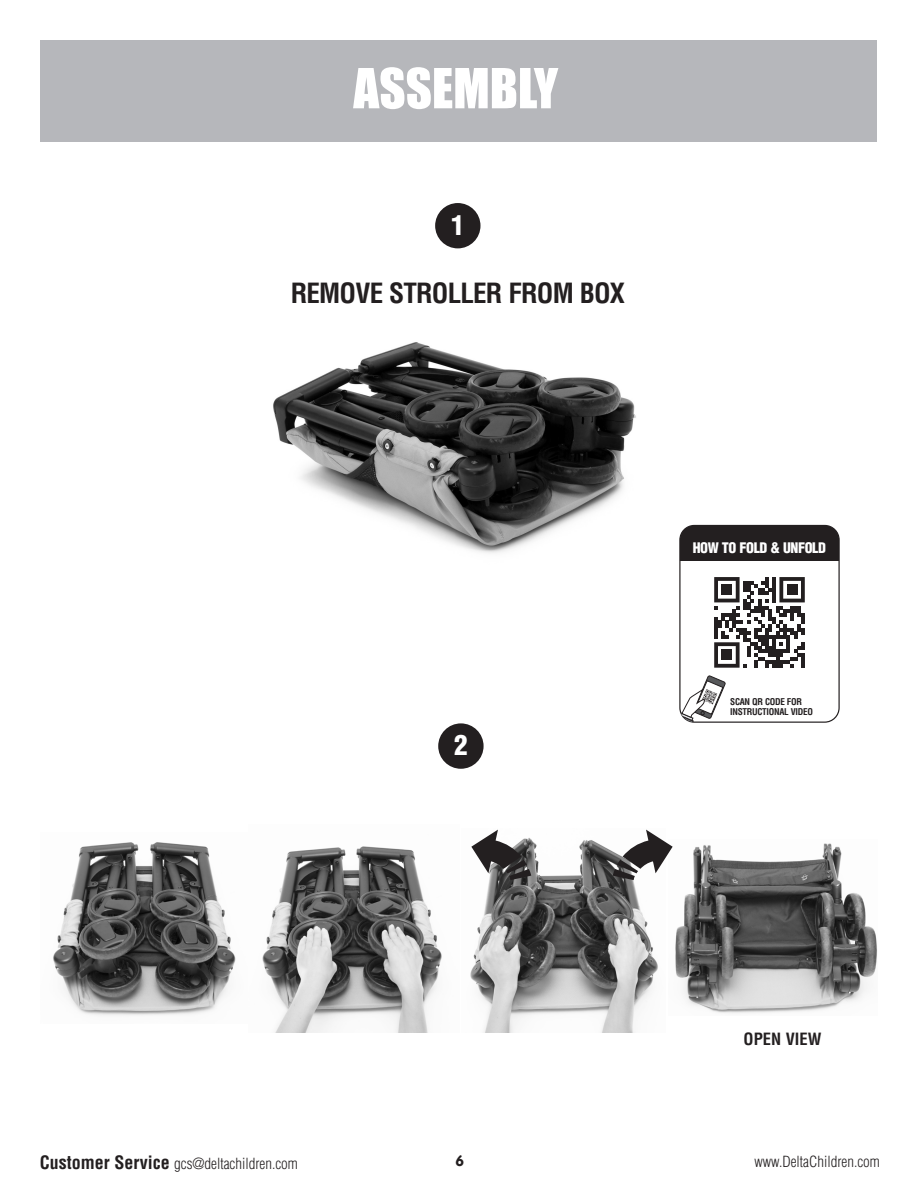
<style>
.page{position:relative;width:918px;height:1188px;background:#fff}
.page>*{position:absolute;margin:0;border:0;box-sizing:border-box;transform-origin:0 0}
.t1{font:51px "Impact";color:#fff}
.Bullets{font:700 condensed 27.15px "Helvetica";letter-spacing:-.03em;color:#231f20}
.t2{font:900 condensed 27px "Helvetica";color:#fff}
.Bullets-2{font:700 condensed 16.5px "Helvetica";color:#231f20}
.t3{font:300 condensed 15px "Helvetica";color:#231f20}
.t4{font:15px "VAG Rounded Bold";color:#231f20}
.Bullets-3{font:900 condensed 14.25px "Helvetica";letter-spacing:-.03em;color:#fff}
.Bullets-4{font:700 condensed 9.15px "Helvetica";letter-spacing:-.03em;color:#231f20}
.s1{font-weight:700;font-size:18px}
</style>
<div class="page">
<div style="left:40px;top:40px;width:838px;height:102px;background:#b6b7bb"></div>
<img style="left:273px;top:342px;width:363px;height:211px">
<div style="left:435px;top:203px;width:46px;height:45px;background:#231f20;border-radius:50%"></div>
<div style="left:438px;top:723px;width:46px;height:46px;background:#231f20;border-radius:50%"></div>
<img style="left:675px;top:843px;width:202px;height:171px">
<img style="left:53px;top:842px;width:183px;height:174px">
<img style="left:262px;top:846px;width:180px;height:187px">
<img style="left:470px;top:829px;width:188px;height:204px">
<svg style="left:613px;top:830px;width:60px;height:50px"></svg>
<svg style="left:471px;top:830px;width:60px;height:50px"></svg>
<div style="left:680px;top:525px;width:159px;height:36px;background:#231f20"></div>
<div style="left:679px;top:525px;width:161px;height:198px;border:1px solid #231f20;border-radius:14px"></div>
<svg style="left:680px;top:676px;width:45px;height:46px"></svg>
<svg style="left:714px;top:577px;width:91px;height:91px"></svg>
<div style="left:721px;top:584px;width:11px;height:11px;background:#231f20"></div>
<div style="left:787px;top:584px;width:11px;height:11px;background:#231f20"></div>
<div style="left:721px;top:650px;width:11px;height:10px;background:#231f20"></div>
<p class="t1" style="left:353px;top:49px;width:206px">ASSEMBLY</p>
<p class="t2" style="left:451px;top:208px;width:15px">1</p>
<p class="Bullets" style="left:291px;top:276px;width:336px">REMOVE STROLLER FROM BOX</p>
<p class="t2" style="left:454px;top:728px;width:15px">2</p>
<p class="Bullets-3" style="left:693px;top:539px;width:135px">HOW TO FOLD &amp; UNFOLD</p>
<p class="Bullets-4" style="left:730px;top:696px;width:73px">SCAN QR CODE FOR</p>
<p class="Bullets-4" style="left:730px;top:706px;width:84px">INSTRUCTIONAL VIDEO</p>
<p class="Bullets-2" style="left:744px;top:1029px;width:79px">OPEN VIEW</p>
<p class="t3" style="left:40px;top:1154px;width:259px"><span class="s1">Customer Service</span> gcs@deltachildren.com</p>
<p class="t4" style="left:456px;top:1152px;width:10px">6</p>
<p class="t3" style="left:755px;top:1152px;width:127px">www.DeltaChildren.com</p>
</div>
